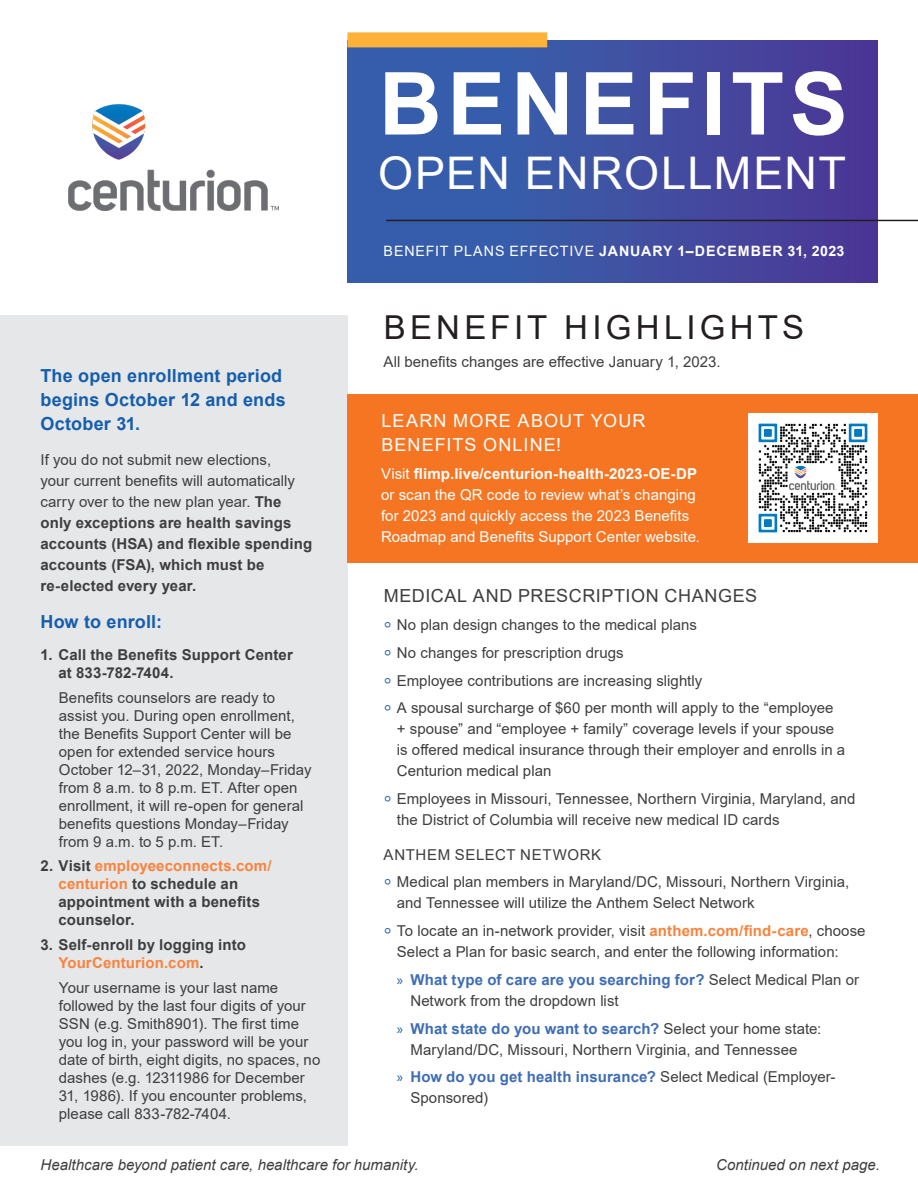
<style>
.page{position:relative;width:918px;height:1188px;background:#fff}
.page>*{position:absolute;margin:0;border:0;box-sizing:border-box;transform-origin:0 0}
.Body_Copy{font:700 87px "Arial";letter-spacing:.065em;color:#fff}
.Body_Copy-2{font:45px "Arial";letter-spacing:.03em;color:#fff}
.t1{font:33px "Arial";letter-spacing:.125em;color:#231f20}
.Intro_Sentence{font:700 18px/24px "Arial";letter-spacing:.01em;color:#145ead}
.Subhead{font:18px/24px "Arial";letter-spacing:.065em;color:#fff}
.Subhead-2{font:18px "Arial";letter-spacing:.035em;color:#3e3e3f}
.Numbers{font:15px/18px "Arial";letter-spacing:.005em;color:#3e3e3f}
.Body_Copy-3{font:700 15px/21px "Arial";letter-spacing:.01em;color:#3e3e3f}
.Bullets{font:15px/21px "Arial";letter-spacing:.005em;color:#fff}
.Bullets-2{font:italic 15px "Arial";color:#3e3e3f}
.Bullets-3{font:15px "Arial";letter-spacing:.005em;color:#3e3e3f}
.Bullets-4{font:15px "Arial";letter-spacing:.04em;color:#3e3e3f}
.t2{font:700 14.25px "Arial";letter-spacing:.055em;color:#fff}
.s1{font-weight:400}
.s2{color:#fa833c}
.s3{font-weight:700}
.s4{font-family:"Noto Sans";color:#145ead}
.s5{font-weight:700;color:#fa833c}
.s6{font-family:"Myriad Pro";color:#145ead}
.s7{font-weight:700;color:#3e6db5}
</style>
<div class="page">
<img style="left:69px;top:104px;width:210px;height:106px">
<div style="left:0;top:316px;width:347px;height:830px;background:#e6e7e9"></div>
<div style="left:347px;top:40px;width:531px;height:242px;background:linear-gradient(to right,#3266af,#4c3996)"></div>
<div style="left:347px;top:32px;width:200px;height:15px;background:#ffb238"></div>
<hr style="left:386px;top:220px;width:532px;height:1px;background:#231f20">
<div style="left:347px;top:394px;width:571px;height:168px;background:#f57523"></div>
<img style="left:748px;top:414px;width:130px;height:129px">
<p class="Body_Copy" style="left:379px;top:43px;width:470px">BENEFITS</p>
<p class="Body_Copy-2" style="left:378px;top:142px;width:469px">OPEN ENROLLMENT</p>
<p class="Intro_Sentence" style="left:40px;top:364px;width:247px">The open enrollment period begins October 12 and ends<br>October 31.</p>
<p class="Body_Copy-3" style="left:40px;top:449px;width:273px"><span class="s1">If you do not submit new elections,<br>your current benefits will automatically carry over to the new plan year.</span> The only exceptions are health savings accounts (HSA) and flexible spending accounts (FSA), which must be re-elected every year.</p>
<p class="Intro_Sentence" style="left:40px;top:610px;width:123px">How to enroll:</p>
<p class="Body_Copy-3" style="left:58px;top:646px;width:236px;line-height:18px;text-indent:-18px">1. Call the Benefits Support Center at 833-782-7404.</p>
<p class="Numbers" style="left:59px;top:688px;width:254px">Benefits counselors are ready to assist you. During open enrollment, the Benefits Support Center will be open for extended service hours October 12–31, 2022, Monday–Friday from 8 a.m. to 8 p.m. ET. After open enrollment, it will re-open for general benefits questions Monday–Friday from 9 a.m. to 5 p.m. ET.</p>
<p class="Body_Copy-3" style="left:58px;top:857px;width:215px;line-height:18px;text-indent:-18px">2. Visit <span class="s2">employeeconnects.com/ centurion</span> to schedule an appointment with a benefits counselor.</p>
<p class="Body_Copy-3" style="left:58px;top:936px;width:189px;line-height:18px;text-indent:-18px">3. Self-enroll by logging into<br><span class="s2">YourCenturion.com</span>.</p>
<p class="Numbers" style="left:59px;top:979px;width:263px">Your username is your last name followed by the last four digits of your SSN (e.g. Smith8901). The first time you log in, your password will be your date of birth, eight digits, no spaces, no dashes (e.g. 12311986 for December 31, 1986). If you encounter problems, please call 833-782-7404.</p>
<p class="t2" style="left:384px;top:241px;width:462px"><span class="s1">BENEFIT PLANS EFFECTIVE</span> JANUARY 1–DECEMBER 31, 2023</p>
<p class="t1" style="left:384px;top:305px;width:422px">BENEFIT HIGHLIGHTS</p>
<p class="Bullets-3" style="left:383px;top:351px;width:339px">All benefits changes are effective January 1, 2023.</p>
<p class="Subhead" style="left:381px;top:409px;width:266px">LEARN MORE ABOUT YOUR<br>BENEFITS ONLINE!</p>
<p class="Bullets" style="left:381px;top:463px;width:320px">Visit <span class="s3">flimp.live/centurion-health-2023-OE-DP </span>or scan the QR code to review what’s changing for 2023 and quickly access the 2023 Benefits Roadmap and Benefits Support Center website.</p>
<p class="Subhead-2" style="left:384px;top:584px;width:375px">MEDICAL AND PRESCRIPTION CHANGES</p>
<p class="Numbers" style="left:383px;top:616px;width:315px"><span class="s4">⸰</span> No plan design changes to the medical plans</p>
<p class="Numbers" style="left:383px;top:644px;width:242px"><span class="s4">⸰</span> No changes for prescription drugs</p>
<p class="Numbers" style="left:383px;top:671px;width:320px"><span class="s4">⸰</span> Employee contributions are increasing slightly</p>
<p class="Numbers" style="left:397px;top:698px;width:450px;line-height:21px;text-indent:-14px"><span class="s4">⸰</span> A spousal surcharge of $60 per month will apply to the “employee + spouse” and “employee + family” coverage levels if your spouse is offered medical insurance through their employer and enrolls in a Centurion medical plan</p>
<p class="Numbers" style="left:397px;top:788px;width:460px;line-height:21px;text-indent:-14px"><span class="s4">⸰</span> Employees in Missouri, Tennessee, Northern Virginia, Maryland, and the District of Columbia will receive new medical ID cards</p>
<p class="Bullets-4" style="left:384px;top:844px;width:219px">ANTHEM SELECT NETWORK</p>
<p class="Numbers" style="left:397px;top:872px;width:454px;line-height:21px;text-indent:-14px"><span class="s4">⸰</span> Medical plan members in Maryland/DC, Missouri, Northern Virginia, and Tennessee will utilize the Anthem Select Network</p>
<p class="Numbers" style="left:397px;top:920px;width:470px;line-height:21px;text-indent:-14px"><span class="s4">⸰</span> To locate an in-network provider, visit <span class="s5">anthem.com/find-care</span>, choose<br>Select a Plan for basic search, and enter the following information:</p>
<p class="Numbers" style="left:410px;top:969px;width:450px;line-height:21px;text-indent:-14px"><span class="s6">»</span> <span class="s7">What type of care are you searching for?</span> Select Medical Plan or<br>Network from the dropdown list</p>
<p class="Numbers" style="left:410px;top:1018px;width:412px;line-height:21px;text-indent:-14px"><span class="s6">»</span> <span class="s7">What state do you want to search?</span> Select your home state:<br>Maryland/DC, Missouri, Northern Virginia, and Tennessee</p>
<p class="Numbers" style="left:410px;top:1067px;width:427px;line-height:21px;text-indent:-14px"><span class="s6">»</span> <span class="s7">How do you get health insurance?</span> Select Medical (Employer-<br>Sponsored)</p>
<p class="Bullets-2" style="left:40px;top:1155px;width:380px">Healthcare beyond patient care, healthcare for humanity.</p>
<p class="Bullets-2" style="left:716px;top:1155px;width:165px">Continued on next page.</p>
</div>
